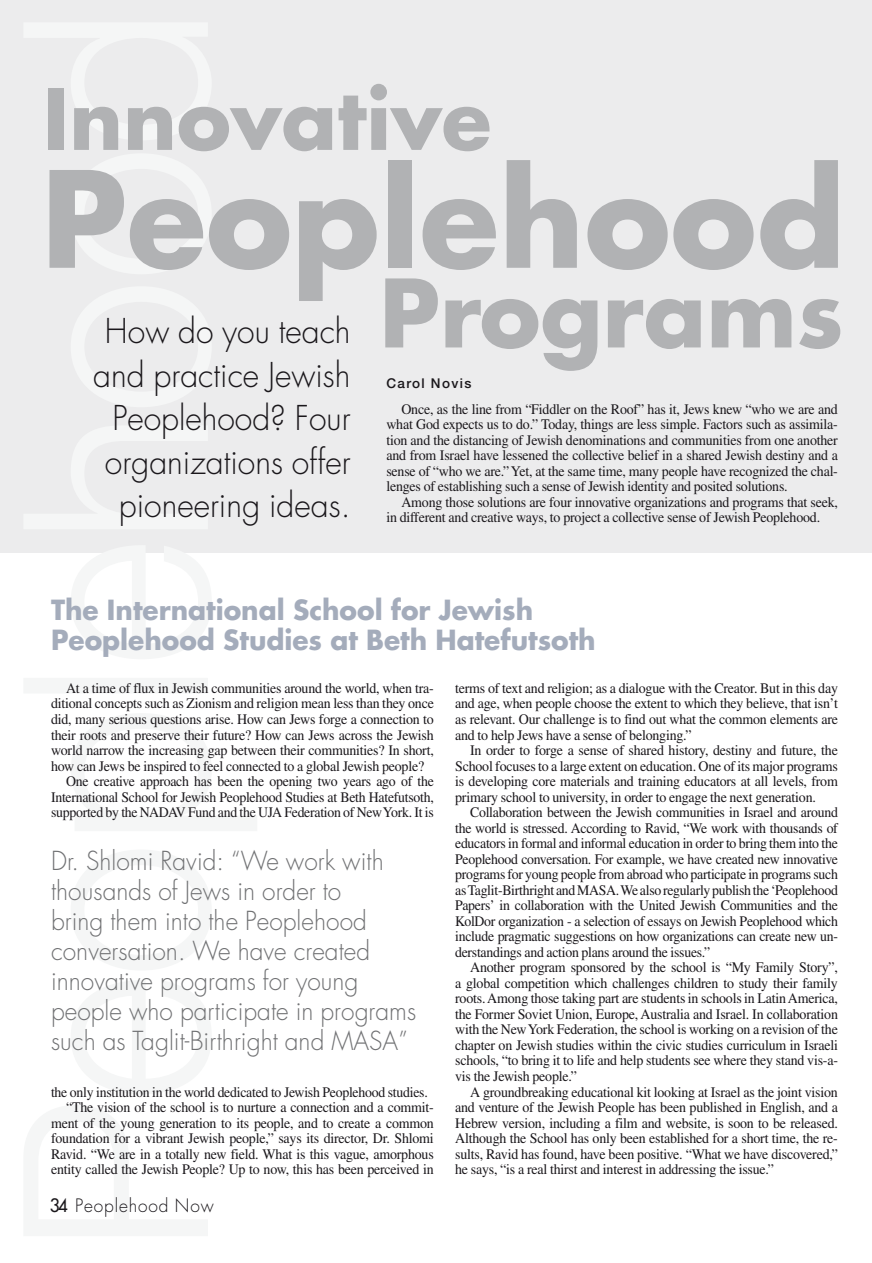
<style>
.page{position:relative;width:872px;height:1263px;background:#fff}
.page>*{position:absolute;margin:0;border:0;box-sizing:border-box;transform-origin:0 0}
.t1{font:700 129.75px "Futura Std";color:#b1b2b4}
.t2{font:700 91.5px "Futura Std";color:#b1b2b4}
.t3{font:700 81.45px "Futura Std";color:#b1b2b4}
.t4{font:300 33.3px/43.5px "Futura Std";color:#1a171b;text-align:right;scale:.96 1}
.t5{font:700 27px/30px "Futura Std";color:#a4acbb}
.t6{font:300 25.5px/30px "Futura Std";letter-spacing:.005em;color:#707173;scale:.96 1}
.t7{font:300 18px "Futura Std";letter-spacing:.05em;color:#1a171b;scale:.96 1}
.t8{font:14.55px/15.5px "Times LT Std";letter-spacing:-.015em;color:#1a171b;text-align:justify;scale:.96 1}
.t9{font:14.55px/15.5px "Times LT Std";letter-spacing:-.015em;color:#1a171b;text-align:justify;scale:.95 1}
.t10{font:500 13.5px "Helvetica Neue LT Pro";letter-spacing:.1em;color:#1a171b}
.s1{font-weight:500}
</style>
<div class="page">
<div style="left:0;top:0;width:872px;height:553px;background:#ececed"></div>
<h3 class="t3" style="left:43px;top:65px;width:450px">Innovative</h3>
<h1 class="t1" style="left:41px;top:133px;width:805px">Peoplehood</h1>
<h3 class="t4" style="left:93px;top:311px;width:270px">How do you teach and practice Jewish<br>Peoplehood? Four organizations offer pioneering ideas.</h3>
<h2 class="t2" style="left:379px;top:252px;width:466px">Programs</h2>
<p class="t10" style="left:386px;top:375px;width:86px">Carol Novis</p>
<p class="t8" style="left:386px;top:401px;width:472px;text-indent:15px">Once, as the line from “Fiddler on the Roof” has it, Jews knew “who we are and what God expects us to do.” Today, things are less simple. Factors such as assimila&shy;tion and the distancing of Jewish denominations and communities from one another and from Israel have lessened the collective belief in a shared Jewish destiny and a sense of “who we are.” Yet, at the same time, many people have recognized the chal&shy;lenges of establishing such a sense of Jewish identity and posited solutions.</p>
<p class="t8" style="left:386px;top:494px;width:472px;text-indent:15px">Among those solutions are four innovative organizations and programs that seek, in different and creative ways, to project a collective sense of Jewish Peoplehood.</p>
<h3 class="t5" style="left:51px;top:595px;width:546px">The International School for Jewish<br>Peoplehood Studies at Beth Hatefutsoth</h3>
<p class="t8" style="left:66px;top:680px;width:384px">At a time of flux in Jewish communities around the world, when tra-</p>
<p class="t8" style="left:51px;top:696px;width:400px">ditional concepts such as Zionism and religion mean less than they once</p>
<p class="t8" style="left:51px;top:711px;width:400px">did, many serious questions arise. How can Jews forge a connection to</p>
<p class="t8" style="left:51px;top:727px;width:400px">their roots and preserve their future? How can Jews across the Jewish</p>
<p class="t8" style="left:51px;top:742px;width:400px">world narrow the increasing gap between their communities? In short,</p>
<p class="t8" style="left:51px;top:758px;width:390px">how can Jews be inspired to feel connected to a global Jewish people?</p>
<p class="t9" style="left:66px;top:773px;width:389px">One creative approach has been the opening two years ago of the</p>
<p class="t9" style="left:51px;top:789px;width:404px">International School for Jewish Peoplehood Studies at Beth Hatefutsoth,</p>
<p class="t9" style="left:51px;top:804px;width:404px">supported by the NADAV Fund and the UJA Federation of New York. It is</p>
<h3 class="t6" style="left:51px;top:846px;width:382px">Dr. Shlomi Ravid: “We work with thousands of Jews in order to<br>bring them into the Peoplehood conversation. We have created innovative programs for young people who participate in programs such as Taglit-Birthright and MASA”</h3>
<p class="t9" style="left:51px;top:1084px;width:398px">the only institution in the world dedicated to Jewish Peoplehood studies.</p>
<p class="t8" style="left:66px;top:1099px;width:384px">“The vision of the school is to nurture a connection and a commit-</p>
<p class="t8" style="left:51px;top:1115px;width:400px">ment of the young generation to its people, and to create a common</p>
<p class="t8" style="left:51px;top:1130px;width:400px">foundation for a vibrant Jewish people,” says its director, Dr. Shlomi</p>
<p class="t8" style="left:51px;top:1146px;width:400px">Ravid. “We are in a totally new field. What is this vague, amorphous</p>
<p class="t8" style="left:51px;top:1161px;width:400px">entity called the Jewish People? Up to now, this has been perceived in</p>
<p class="t7" style="left:50px;top:1194px;width:172px"><span class="s1">34</span> Peoplehood Now</p>
<p class="t8" style="left:455px;top:680px;width:400px">terms of text and religion; as a dialogue with the Creator. But in this day and age, when people choose the extent to which they believe, that isn’t as relevant. Our challenge is to find out what the common elements are and to help Jews have a sense of belonging.”</p>
<p class="t8" style="left:455px;top:742px;width:400px;text-indent:15px">In order to forge a sense of shared history, destiny and future, the School focuses to a large extent on education. One of its major programs is developing core materials and training educators at all levels, from primary school to university, in order to engage the next generation.</p>
<p class="t9" style="left:455px;top:804px;width:404px;text-indent:15px">Collaboration between the Jewish communities in Israel and around the world is stressed. According to Ravid, “We work with thousands of educators in formal and informal education in order to bring them into the Peoplehood conversation. For example, we have created new innovative programs for young people from abroad who participate in programs such as Taglit-Birthright and MASA. We also regularly publish the ‘Peoplehood Papers’ in collaboration with the United Jewish Communities and the KolDor organization - a selection of essays on Jewish Peoplehood which include pragmatic suggestions on how organizations can create new un&shy;derstandings and action plans around the issues.”</p>
<p class="t8" style="left:455px;top:960px;width:400px;text-indent:15px">Another program sponsored by the school is “My Family Story”, a global competition which challenges children to study their family roots. Among those taking part are students in schools in Latin America, the Former Soviet Union, Europe, Australia and Israel. In collaboration with the New York Federation, the school is working on a revision of the chapter on Jewish studies within the civic studies curriculum in Israeli schools, “to bring it to life and help students see where they stand vis-a&shy;vis the Jewish people.”</p>
<p class="t8" style="left:455px;top:1084px;width:400px;text-indent:15px">A groundbreaking educational kit looking at Israel as the joint vision and venture of the Jewish People has been published in English, and a Hebrew version, including a film and website, is soon to be released.<br>Although the School has only been established for a short time, the re&shy;sults, Ravid has found, have been positive. “What we have discovered,” he says, “is a real thirst and interest in addressing the issue.”</p>
</div>
